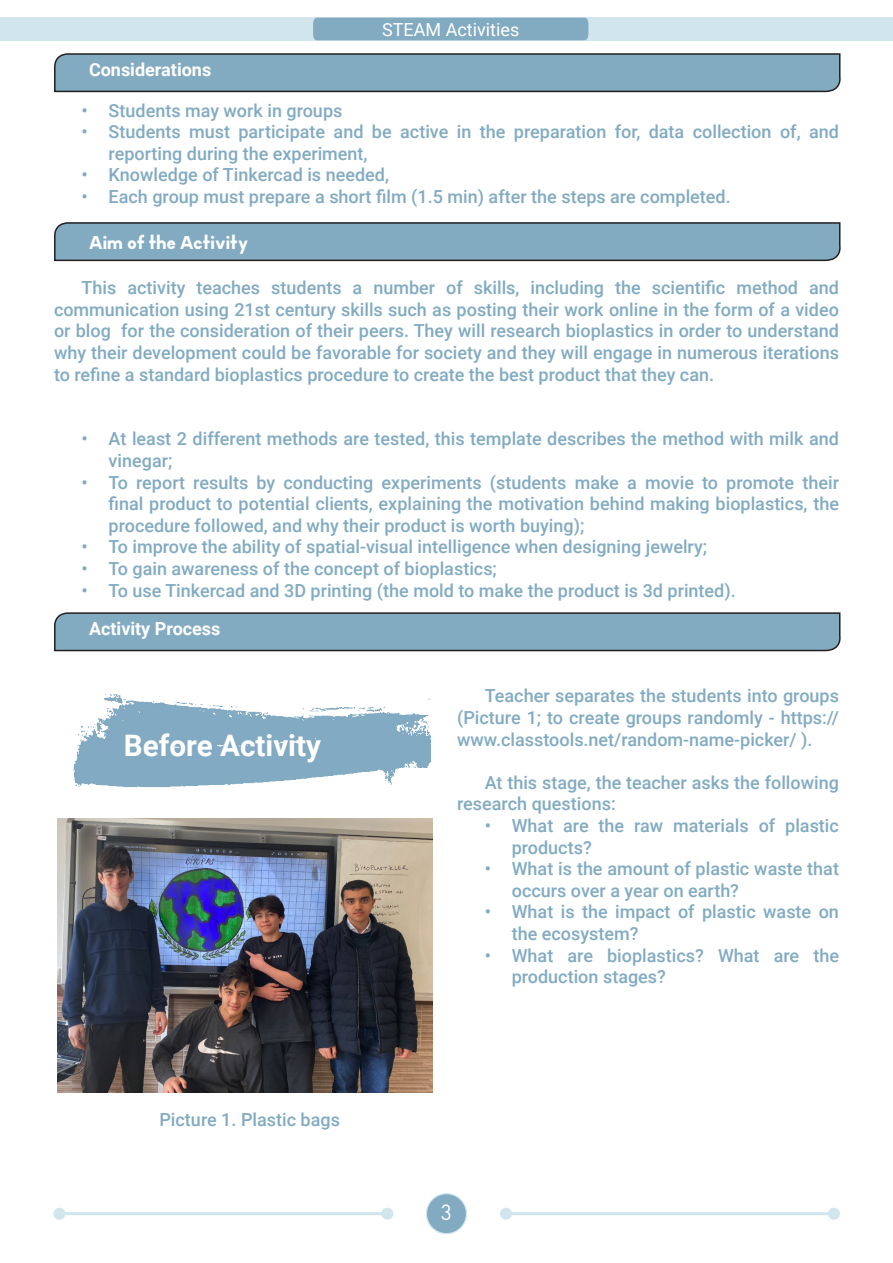
<style>
.page{position:relative;width:893px;height:1263px;background:#fff}
.page>*{position:absolute;margin:0;border:0;box-sizing:border-box;transform-origin:0 0}
.t1{font:700 29.55px "Roboto";color:#fff}
.t2{font:21px "TG Neuramatica";color:#fff}
.t3{font:500 18px/21.6px "Roboto";color:#82abc2}
.t4{font:700 18px "Roboto";color:#fff}
.t5{font:900 18px "TG Neuramatica";color:#fff}
.t6{font:18px "Roboto";color:#fff}
</style>
<div class="page">
<div style="left:426px;top:1194px;width:40px;height:40px;background:#82abc2;border-radius:50%"></div>
<div style="left:426px;top:1193px;width:41px;height:41px;border:1px solid #d0e5ec;border-radius:50%"></div>
<div style="left:0;top:18px;width:893px;height:23px;background:#d0e5ec"></div>
<svg style="left:312px;top:17px;width:277px;height:24px;background:#86aec4"></svg>
<hr style="left:506px;top:1212px;width:328px;height:3px;background:#d0e5ec">
<div style="left:500px;top:1208px;width:12px;height:12px;background:#d0e5ec;border-radius:50%"></div>
<div style="left:828px;top:1208px;width:12px;height:12px;background:#d0e5ec;border-radius:50%"></div>
<hr style="left:59px;top:1212px;width:328px;height:3px;background:#d0e5ec">
<div style="left:53px;top:1208px;width:12px;height:12px;background:#d0e5ec;border-radius:50%"></div>
<div style="left:381px;top:1208px;width:12px;height:12px;background:#d0e5ec;border-radius:50%"></div>
<svg style="left:54px;top:612px;width:787px;height:40px;background:#7ea2b7"></svg>
<svg style="left:54px;top:53px;width:787px;height:40px;background:#7ea2b7"></svg>
<svg style="left:54px;top:222px;width:787px;height:40px;background:#7ea2b7"></svg>
<img style="left:73px;top:694px;width:358px;height:93px">
<img style="left:57px;top:819px;width:375px;height:274px">
<p class="t4" style="left:89px;top:57px;width:124px">Considerations</p>
<p class="t6" style="left:382px;top:17px;width:139px">STEAM Activities</p>
<p class="t3" style="left:82px;top:99px;width:262px">• Students may work in groups</p>
<p class="t3" style="left:109px;top:120px;width:732px;text-indent:-27px">• Students must participate and be active in the preparation for, data collection of, and reporting during the experiment,</p>
<p class="t3" style="left:82px;top:164px;width:309px">• Knowledge of Tinkercad is needed,</p>
<p class="t3" style="left:82px;top:185px;width:651px">• Each group must prepare a short film (1.5 min) after the steps are completed.</p>
<p class="t5" style="left:89px;top:231px;width:160px">Aim of the Activity</p>
<p class="t3" style="left:54px;top:276px;width:786px;text-align:justify;text-indent:28px">This activity teaches students a number of skills, including the scientific method and communication using 21st century skills such as posting their work online in the form of a video or blog for the consideration of their peers. They will research bioplastics in order to understand why their development could be favorable for society and they will engage in numerous iterations to refine a standard bioplastics procedure to create the best product that they can.</p>
<p class="t3" style="left:109px;top:427px;width:732px;text-indent:-27px">• At least 2 different methods are tested, this template describes the method with milk and vinegar;</p>
<p class="t3" style="left:109px;top:471px;width:732px;text-align:justify;text-indent:-27px">• To report results by conducting experiments (students make a movie to promote their final product to potential clients, explaining the motivation behind making bioplastics, the procedure followed, and why their product is worth buying);</p>
<p class="t3" style="left:82px;top:535px;width:627px">• To improve the ability of spatial-visual intelligence when designing jewelry;</p>
<p class="t3" style="left:82px;top:557px;width:417px">• To gain awareness of the concept of bioplastics;</p>
<p class="t3" style="left:82px;top:579px;width:656px">• To use Tinkercad and 3D printing (the mold to make the product is 3d printed).</p>
<p class="t4" style="left:89px;top:616px;width:133px">Activity Process</p>
<p class="t1" style="left:124px;top:725px;width:199px">Before Activity</p>
<p class="t3" style="left:159px;top:1108px;width:182px">Picture 1. Plastic bags</p>
<p class="t3" style="left:457px;top:684px;width:383px;text-align:justify;text-indent:28px">Teacher separates the students into groups (Picture 1; to create groups randomly - https:// www.classtools.net/random-name-picker/ ).</p>
<p class="t3" style="left:457px;top:771px;width:383px;text-indent:28px">At this stage, the teacher asks the following research questions:</p>
<p class="t3" style="left:512px;top:814px;width:329px;text-indent:-27px">• What are the raw materials of plastic products?</p>
<p class="t3" style="left:512px;top:857px;width:329px;text-indent:-27px">• What is the amount of plastic waste that occurs over a year on earth?</p>
<p class="t3" style="left:512px;top:900px;width:329px;text-indent:-27px">• What is the impact of plastic waste on the ecosystem?</p>
<p class="t3" style="left:512px;top:944px;width:329px;text-indent:-27px">• What are bioplastics? What are the production stages?</p>
<p class="t2" style="left:441px;top:1198px;width:12px">3</p>
</div>
